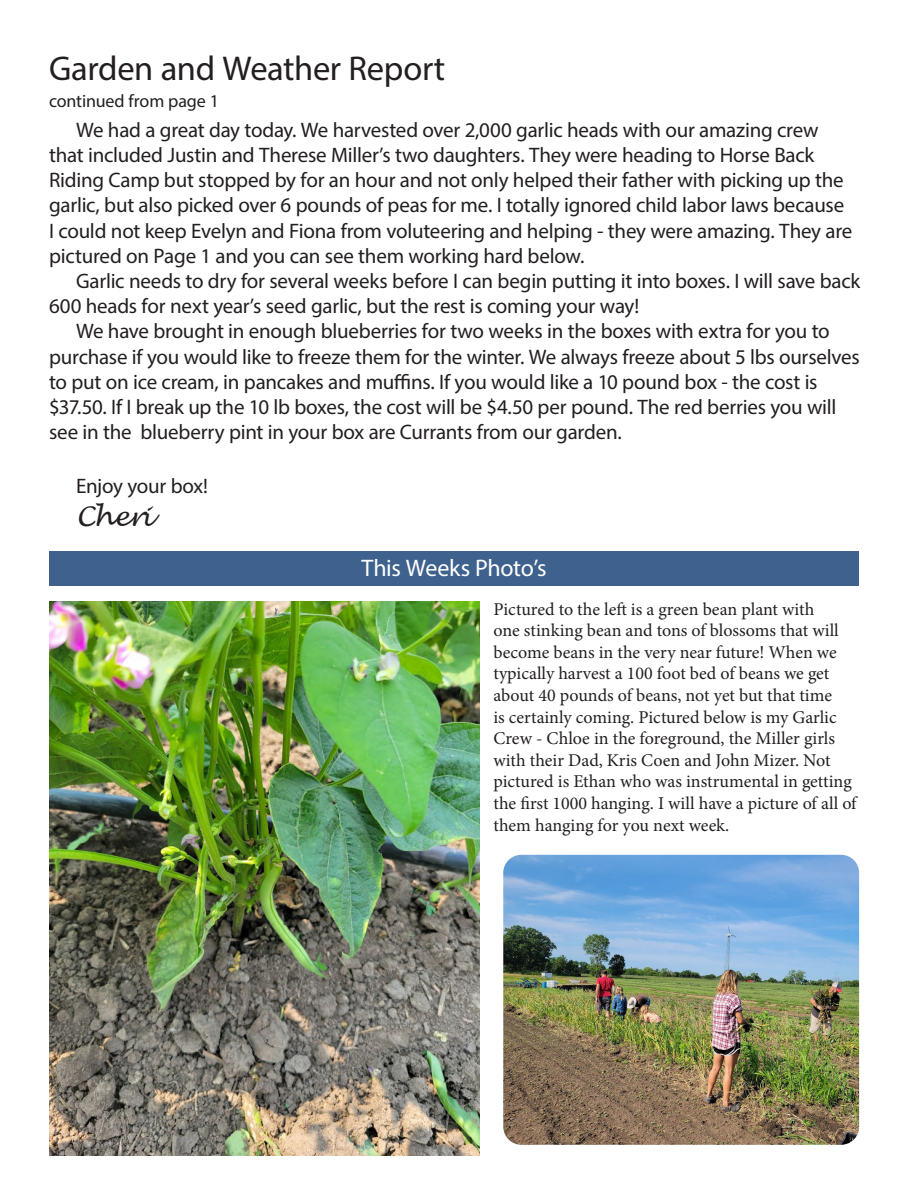
<style>
.page{position:relative;width:918px;height:1188px;background:#fff}
.page>*{position:absolute;margin:0;border:0;box-sizing:border-box;transform-origin:0 0}
.t1{font:34.5px "Myriad Pro";letter-spacing:-.01em;color:#231f20}
.Garden___Weather{font:italic 27px "Lucida Handwriting";letter-spacing:-.04em;color:#231f20}
.t2{font:24px "Myriad Pro";letter-spacing:-.015em;color:#fff}
.Garden___Weather-2{font:21px/25.2px "Myriad Pro";letter-spacing:-.01em;color:#231f20}
.t3{font:18px/21.6px "Minion Pro";color:#231f20}
.t4{font:18px "Myriad Pro";letter-spacing:-.005em;color:#231f20}
</style>
<div class="page">
<img style="left:503px;top:855px;width:356px;height:290px">
<div style="left:49px;top:551px;width:810px;height:34px;background:#3e618d"></div>
<img style="left:49px;top:602px;width:431px;height:554px">
<p class="t1" style="left:49px;top:47px;width:398px">Garden and Weather Report</p>
<p class="t4" style="left:49px;top:90px;width:171px">continued from page 1</p>
<p class="Garden___Weather-2" style="left:49px;top:117px;width:805px;text-indent:27px">We had a great day today. We harvested over 2,000 garlic heads with our amazing crew that included Justin and Therese Miller’s two daughters. They were heading to Horse Back Riding Camp but stopped by for an hour and not only helped their father with picking up the garlic, but also picked over 6 pounds of peas for me. I totally ignored child labor laws because I could not keep Evelyn and Fiona from voluteering and helping - they were amazing. They are pictured on Page 1 and you can see them working hard below.</p>
<p class="Garden___Weather-2" style="left:49px;top:268px;width:813px;text-indent:27px">Garlic needs to dry for several weeks before I can begin putting it into boxes. I will save back<br>600 heads for next year’s seed garlic, but the rest is coming your way!</p>
<p class="Garden___Weather-2" style="left:49px;top:318px;width:812px;text-indent:27px">We have brought in enough blueberries for two weeks in the boxes with extra for you to purchase if you would like to freeze them for the winter. We always freeze about 5 lbs ourselves to put on ice cream, in pancakes and muffins. If you would like a 10 pound box - the cost is $37.50. If I break up the 10 lb boxes, the cost will be $4.50 per pound. The red berries you will see in the blueberry pint in your box are Currants from our garden.</p>
<p class="Garden___Weather-2" style="left:76px;top:473px;width:133px">Enjoy your box!</p>
<p class="Garden___Weather" style="left:76px;top:500px;width:78px">Cheri</p>
<p class="t2" style="left:362px;top:553px;width:187px">This Weeks Photo’s</p>
<p class="t3" style="left:494px;top:598px;width:365px">Pictured to the left is a green bean plant with<br>one stinking bean and tons of blossoms that will become beans in the very near future! When we typically harvest a 100 foot bed of beans we get about 40 pounds of beans, not yet but that time<br>is certainly coming. Pictured below is my Garlic Crew - Chloe in the foreground, the Miller girls with their Dad, Kris Coen and John Mizer. Not pictured is Ethan who was instrumental in getting the first 1000 hanging. I will have a picture of all of them hanging for you next week.</p>
</div>
